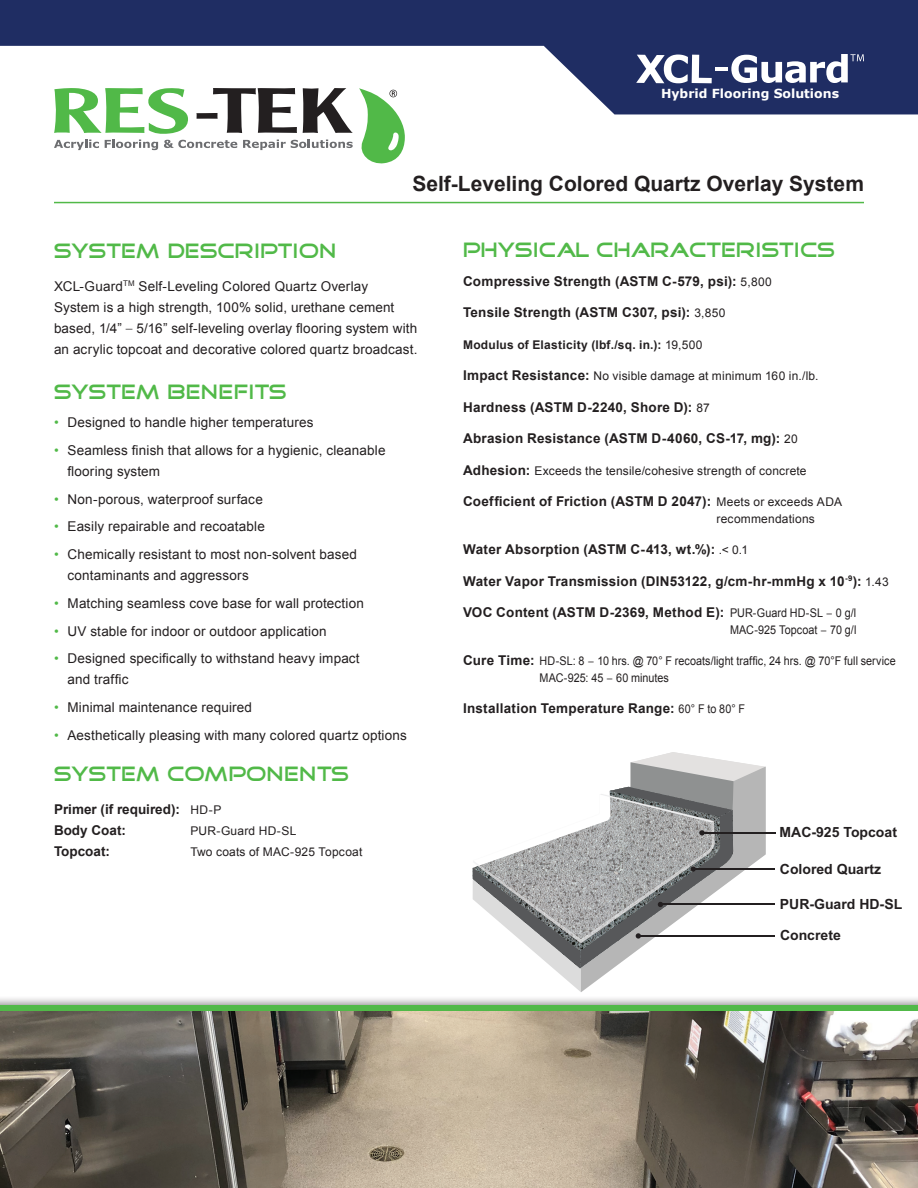
<style>
.page{position:relative;width:918px;height:1188px;background:#fff}
.page>*{position:absolute;margin:0;border:0;box-sizing:border-box;transform-origin:0 0}
.headline{font:21px "Good Times";color:#51b948}
.t1{font:700 21px "Arial";color:#231f20}
.t2{font:700 14.1px "Arial";color:#231f20}
.t3{font:13.5px/21px "Arial";letter-spacing:.01em;color:#231f20}
.t4{font:700 13.5px/21px "Arial";letter-spacing:.015em;color:#231f20}
.t5{font:700 12.45px "Verdana";color:#fff}
.t6{font:12px "Arial";letter-spacing:.015em;color:#231f20}
.t7{font:12px/16.5px "Arial";letter-spacing:.015em;color:#231f20;scale:.9 1}
.t8{font:700 12px "Arial";letter-spacing:.02em;color:#231f20}
.s1{font-family:"Univers";font-weight:300;font-stretch:condensed}
.s2{color:#51b948}
.s3{font-weight:400;font-size:12px}
.s4{font-weight:400}
.s5{font-weight:700;font-size:13.5px}
.s6{font-family:"Univers";font-weight:300;font-size:12px}
.s7{font-family:"Univers";font-weight:300}
</style>
<div class="page">
<svg style="left:54px;top:114px;width:351px;height:49px"></svg>
<hr style="left:693px;top:868px;width:82px;height:2px;background:#231f20">
<hr style="left:660px;top:904px;width:115px;height:1px;background:#231f20">
<hr style="left:638px;top:935px;width:137px;height:2px;background:#231f20">
<hr style="left:702px;top:832px;width:73px;height:1px;background:#231f20">
<svg style="left:473px;top:752px;width:293px;height:240px"></svg>
<hr style="left:54px;top:202px;width:810px;height:1px;background:#51b948">
<div style="left:0;top:995px;width:918px;height:27px;background:#231f20;opacity:.75"></div>
<svg style="left:0;top:1005px;width:918px;height:7px;background:#59b14f"></svg>
<svg style="left:0;top:0;width:918px;height:114px;fill:#1f2d63"></svg>
<img style="left:0;top:1012px;width:918px;height:176px">
<svg style="left:636px;top:54px;width:228px;height:29px"></svg>
<p class="t5" style="left:661px;top:86px;width:180px">Hybrid Flooring Solutions</p>
<p class="t1" style="left:412px;top:170px;width:453px">Self-Leveling Colored Quartz Overlay System</p>
<p class="headline" style="left:54px;top:240px;width:284px">SYSTEM DESCRIPTION</p>
<p class="t3" style="left:54px;top:275px;width:365px">XCL-Guard<sup>TM</sup> Self-Leveling Colored Quartz Overlay<br>System is a high strength, 100% solid, urethane cement based, 1/4” <span class="s1">–</span> 5/16” self-leveling overlay flooring system with an acrylic topcoat and decorative colored quartz broadcast.</p>
<p class="headline" style="left:54px;top:381px;width:234px">SYSTEM BENEFITS</p>
<p class="t3" style="left:54px;top:412px;width:261px"><span class="s2">•</span> Designed to handle higher temperatures</p>
<p class="t3" style="left:68px;top:440px;width:320px;text-indent:-14px"><span class="s2">•</span> Seamless finish that allows for a hygienic, cleanable flooring system</p>
<p class="t3" style="left:54px;top:488px;width:210px"><span class="s2">•</span> Non-porous, waterproof surface</p>
<p class="t3" style="left:54px;top:516px;width:212px"><span class="s2">•</span> Easily repairable and recoatable</p>
<p class="t3" style="left:68px;top:544px;width:291px;text-indent:-14px"><span class="s2">•</span> Chemically resistant to most non-solvent based contaminants and aggressors</p>
<p class="t3" style="left:54px;top:593px;width:311px"><span class="s2">•</span> Matching seamless cove base for wall protection</p>
<p class="t3" style="left:54px;top:620px;width:274px"><span class="s2">•</span> UV stable for indoor or outdoor application</p>
<p class="t3" style="left:68px;top:648px;width:294px;text-indent:-14px"><span class="s2">•</span> Designed specifically to withstand heavy impact and traffic</p>
<p class="t3" style="left:54px;top:697px;width:200px"><span class="s2">•</span> Minimal maintenance required</p>
<p class="t3" style="left:54px;top:725px;width:354px"><span class="s2">•</span> Aesthetically pleasing with many colored quartz options</p>
<p class="headline" style="left:54px;top:764px;width:297px">SYSTEM COMPONENTS</p>
<p class="t4" style="left:54px;top:799px;width:169px">Primer (if required): <span class="s3">HD-P<br></span>Body Coat:</p>
<p class="t6" style="left:190px;top:823px;width:107px">PUR-Guard HD-SL</p>
<p class="t4" style="left:54px;top:841px;width:57px">Topcoat:</p>
<p class="t6" style="left:190px;top:844px;width:173px">Two coats of MAC-925 Topcoat</p>
<p class="headline" style="left:463px;top:240px;width:373px">PHYSICAL CHARACTERISTICS</p>
<p class="t4" style="left:463px;top:271px;width:310px">Compressive Strength (ASTM C-579, psi): <span class="s3">5,800</span></p>
<p class="t4" style="left:463px;top:303px;width:264px">Tensile Strength (ASTM C307, psi): <span class="s3">3,850</span></p>
<p class="t8" style="left:463px;top:337px;width:241px">Modulus of Elasticity (lbf./sq. in.): <span class="s4">19,500</span></p>
<p class="t6" style="left:463px;top:368px;width:357px"><span class="s5">Impact Resistance:</span> No visible damage at minimum 160 in./lb.</p>
<p class="t4" style="left:463px;top:397px;width:248px">Hardness (ASTM D-2240, Shore D): <span class="s3">87</span></p>
<p class="t4" style="left:463px;top:429px;width:336px">Abrasion Resistance (ASTM D-4060, CS-17, mg): <span class="s3">20</span></p>
<p class="t6" style="left:463px;top:463px;width:345px"><span class="s5">Adhesion:</span> Exceeds the tensile/cohesive strength of concrete</p>
<p class="t4" style="left:463px;top:492px;width:380px">Coefficient of Friction (ASTM D 2047): <span class="s3">Meets or exceeds ADA</span></p>
<p class="t6" style="left:717px;top:511px;width:100px">recommendations</p>
<p class="t4" style="left:463px;top:540px;width:287px">Water Absorption (ASTM C-413, wt.%): <span class="s3">.&lt; 0.1</span></p>
<p class="t4" style="left:463px;top:571px;width:427px">Water Vapor Transmission (DIN53122, g/cm-hr-mmHg x 10<sup>-9</sup>): <span class="s3">1.43</span></p>
<p class="t4" style="left:463px;top:603px;width:395px">VOC Content (ASTM D-2369, Method E): <span class="s3">PUR-Guard HD-SL</span> <span class="s6">−</span> <span class="s3">0 g/l</span></p>
<p class="t7" style="left:730px;top:622px;width:142px">MAC-925 Topcoat <span class="s7">−</span> 70 g/l</p>
<p class="t7" style="left:540px;top:653px;width:397px;text-indent:-76px"><span class="s5">Cure Time:</span> HD-SL: 8 <span class="s7">−</span> 10 hrs. @ 70° F recoats/light traffic, 24 hrs. @ 70°F full service<br>MAC-925: 45 <span class="s7">−</span> 60 minutes</p>
<p class="t4" style="left:463px;top:699px;width:284px">Installation Temperature Range: <span class="s3">60° F to 80° F</span></p>
<p class="t2" style="left:780px;top:823px;width:119px">MAC-925 Topcoat</p>
<p class="t2" style="left:780px;top:859px;width:103px">Colored Quartz</p>
<p class="t2" style="left:780px;top:895px;width:124px">PUR-Guard HD-SL</p>
<p class="t2" style="left:780px;top:926px;width:62px">Concrete</p>
</div>
